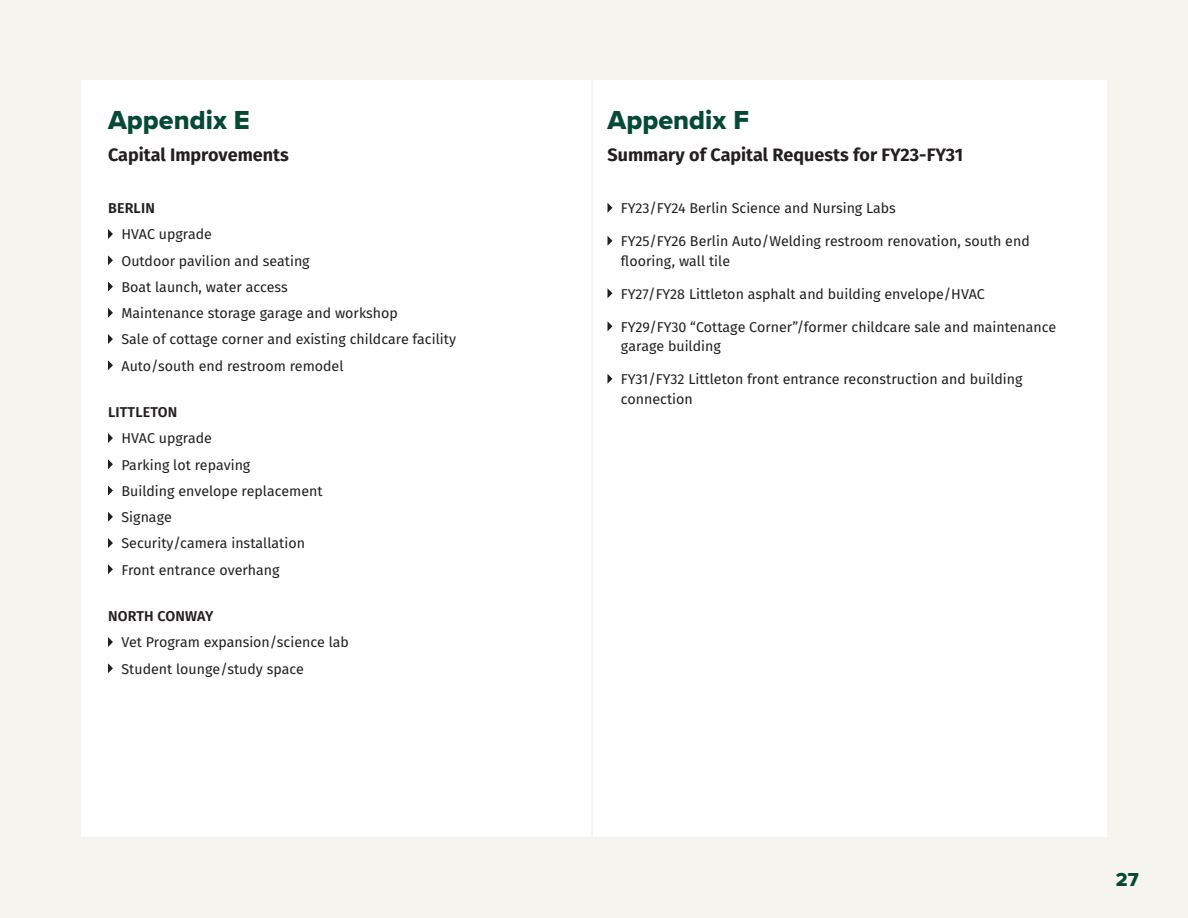
<style>
.page{position:relative;width:1188px;height:918px;background:#f5f4ef}
.page>*{position:absolute;margin:0;border:0;box-sizing:border-box;transform-origin:0 0}
.t1{font:27px "Proxima Nova Extrabld";color:#064934}
.t2{font:19.5px "Proxima Nova Extrabld";color:#064934}
.t3{font:700 18px "Fira Sans";color:#231f20}
.t4{font:14.25px/26.2px "Fira Sans";color:#231f20}
.t5{font:600 14.25px "Fira Sans";letter-spacing:.01em;color:#231f20}
</style>
<div class="page">
<div style="left:81px;top:81px;width:1026px;height:756px;background:#fff"></div>
<hr style="left:591px;top:0;width:2px;height:918px;background:#f5f4ef">
<svg style="left:108px;top:229px;width:5px;height:10px"></svg>
<svg style="left:108px;top:255px;width:5px;height:10px"></svg>
<svg style="left:108px;top:282px;width:5px;height:9px"></svg>
<svg style="left:108px;top:308px;width:5px;height:10px"></svg>
<svg style="left:108px;top:334px;width:5px;height:10px"></svg>
<svg style="left:108px;top:360px;width:5px;height:10px"></svg>
<svg style="left:108px;top:433px;width:5px;height:10px"></svg>
<svg style="left:108px;top:459px;width:5px;height:10px"></svg>
<svg style="left:108px;top:486px;width:5px;height:9px"></svg>
<svg style="left:108px;top:512px;width:5px;height:10px"></svg>
<svg style="left:108px;top:538px;width:5px;height:10px"></svg>
<svg style="left:108px;top:564px;width:5px;height:10px"></svg>
<svg style="left:108px;top:637px;width:5px;height:10px"></svg>
<svg style="left:108px;top:663px;width:5px;height:10px"></svg>
<svg style="left:608px;top:203px;width:4px;height:9px"></svg>
<svg style="left:608px;top:236px;width:4px;height:9px"></svg>
<svg style="left:608px;top:289px;width:4px;height:9px"></svg>
<svg style="left:608px;top:322px;width:4px;height:9px"></svg>
<svg style="left:608px;top:374px;width:4px;height:9px"></svg>
<h1 class="t1" style="left:108px;top:109px;width:143px">Appendix E</h1>
<p class="t3" style="left:108px;top:142px;width:182px">Capital Improvements</p>
<p class="t5" style="left:108px;top:198px;width:48px">BERLIN</p>
<p class="t4" style="left:122px;top:221px;width:336px">HVAC upgrade<br>Outdoor pavilion and seating<br>Boat launch, water access<br>Maintenance storage garage and workshop<br>Sale of cottage corner and existing childcare facility Auto/south end restroom remodel</p>
<p class="t5" style="left:108px;top:402px;width:71px">LITTLETON</p>
<p class="t4" style="left:121px;top:425px;width:203px">HVAC upgrade<br>Parking lot repaving<br>Building envelope replacement<br>Signage<br>Security/camera installation<br>Front entrance overhang</p>
<p class="t5" style="left:108px;top:606px;width:107px">NORTH CONWAY</p>
<p class="t4" style="left:122px;top:629px;width:229px">Vet Program expansion/science lab<br>Student lounge/study space</p>
<h1 class="t1" style="left:608px;top:109px;width:143px">Appendix F</h1>
<p class="t3" style="left:607px;top:142px;width:357px">Summary of Capital Requests for FY23-FY31</p>
<p class="t4" style="left:621px;top:195px;width:276px">FY23/FY24 Berlin Science and Nursing Labs</p>
<p class="t4" style="left:621px;top:231px;width:410px;line-height:19.5px">FY25/FY26 Berlin Auto/Welding restroom renovation, south end flooring, wall tile</p>
<p class="t4" style="left:621px;top:281px;width:365px">FY27/FY28 Littleton asphalt and building envelope/HVAC</p>
<p class="t4" style="left:621px;top:317px;width:437px;line-height:19.5px">FY29/FY30 “Cottage Corner”/former childcare sale and maintenance garage building</p>
<p class="t4" style="left:621px;top:369px;width:403px;line-height:19.5px">FY31/FY32 Littleton front entrance reconstruction and building connection</p>
<h2 class="t2" style="left:1116px;top:871px;width:24px">27</h2>
</div>
